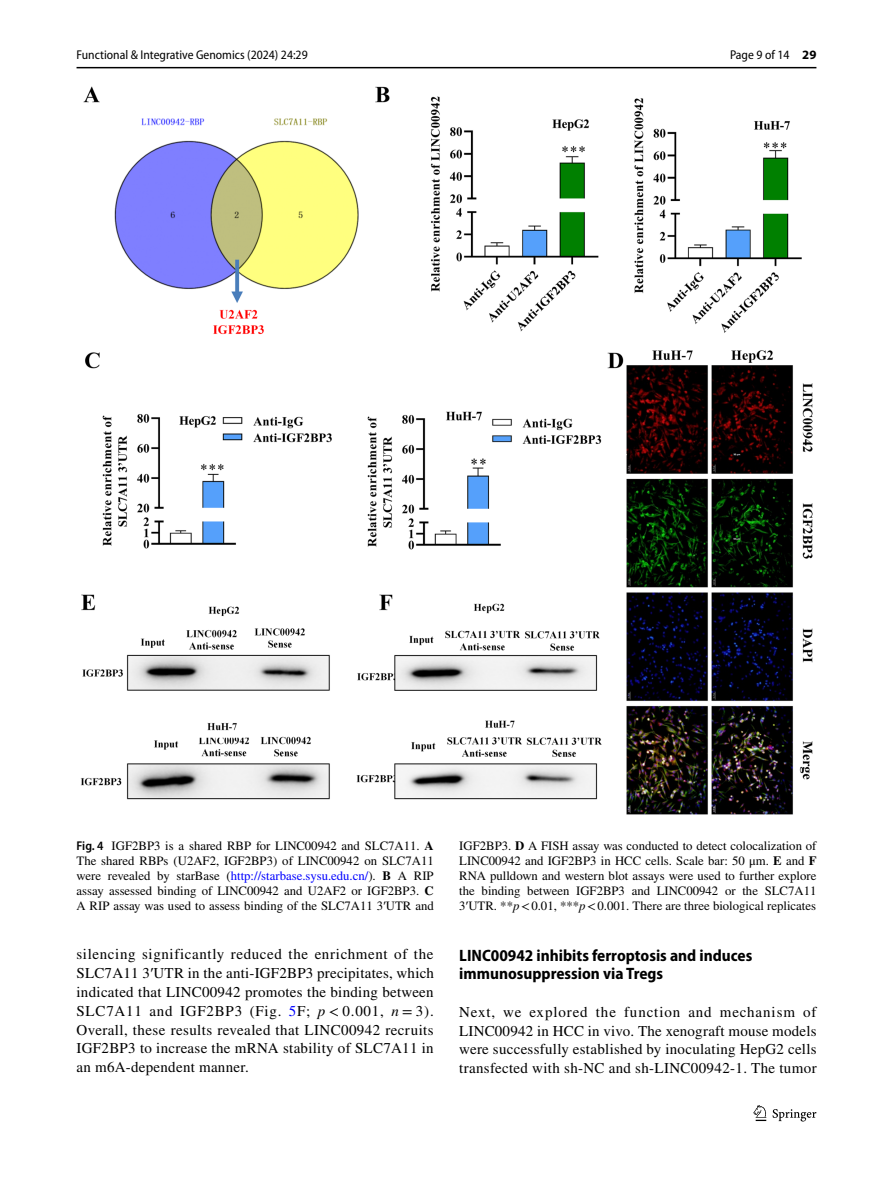
<style>
.page{position:relative;width:893px;height:1187px;background:#fff}
.page>*{position:absolute;margin:0;border:0;box-sizing:border-box;transform-origin:0 0}
.t1{font:700 semi-condensed 16.5px/18.8px "Myriad Pro";color:#000}
.t2{font:15px/18.8px "STIX";letter-spacing:.02em;color:#000;text-align:justify}
.t3{font:12.75px/15px "STIX";color:#000;text-align:justify}
.t4{font:semi-condensed 12.75px "Myriad Pro";color:#000}
.s1{font-weight:700;font-stretch:normal}
.s2{font-family:"Myriad Pro";font-weight:600;font-stretch:semi-condensed}
.s3{font-weight:700}
.s4{color:#00f}
.s5{font-family:"Times New Roman"}
.s6{font-style:italic}
</style>
<div class="page">
<hr style="left:77px;top:67px;width:739px;height:1px;background:#000">
<svg style="left:753px;top:1105px;width:13px;height:15px"></svg>
<svg style="left:773px;top:1109px;width:43px;height:12px"></svg>
<img style="left:80px;top:87px;width:732px;height:727px">
<p class="t4" style="left:77px;top:48px;width:233px">Functional &amp; Integrative Genomics (2024) 24:29</p>
<p class="t4" style="left:730px;top:48px;width:88px">Page 9 of 14 <span class="s1">29</span></p>
<p class="t3" style="left:77px;top:839px;width:359px"><span class="s2">Fig. 4</span> IGF2BP3 is a shared RBP for LINC00942 and SLC7A11. <span class="s3">A </span>The shared RBPs (U2AF2, IGF2BP3) of LINC00942 on SLC7A11 were revealed by starBase (<span class="s4">http://starbase.sysu.edu.cn/</span>). <span class="s3">B</span> A RIP assay assessed binding of LINC00942 and U2AF2 or IGF2BP3. <span class="s3">C </span>A RIP assay was used to assess binding of the SLC7A11 3<span class="s5">′</span>UTR and</p>
<p class="t3" style="left:459px;top:838px;width:359px">IGF2BP3. <span class="s3">D</span> A FISH assay was conducted to detect colocalization of LINC00942 and IGF2BP3 in HCC cells. Scale bar: 50 μm. <span class="s3">E</span> and <span class="s3">F </span>RNA pulldown and western blot assays were used to further explore the binding between IGF2BP3 and LINC00942 or the SLC7A11<br>3<span class="s5">′</span>UTR. **<span class="s6">p</span>&lt;0.01, ***<span class="s6">p</span>&lt;0.001. There are three biological replicates</p>
<p class="t2" style="left:77px;top:946px;width:359px">silencing significantly reduced the enrichment of the SLC7A11 3<span class="s5">′</span>UTR in the anti-IGF2BP3 precipitates, which indicated that LINC00942 promotes the binding between SLC7A11 and IGF2BP3 (Fig. <span class="s4">5</span>F; <span class="s6">p</span> &lt; 0.001, <span class="s6">n</span> = 3).<br>Overall, these results revealed that LINC00942 recruits IGF2BP3 to increase the mRNA stability of SLC7A11 in an m6A-dependent manner.</p>
<p class="t1" style="left:459px;top:945px;width:295px">LINC00942 inhibits ferroptosis and induces immunosuppression via Tregs</p>
<p class="t2" style="left:459px;top:1003px;width:359px">Next, we explored the function and mechanism of LINC00942 in HCC in vivo. The xenograft mouse models were successfully established by inoculating HepG2 cells transfected with sh-NC and sh-LINC00942-1. The tumor</p>
</div>
